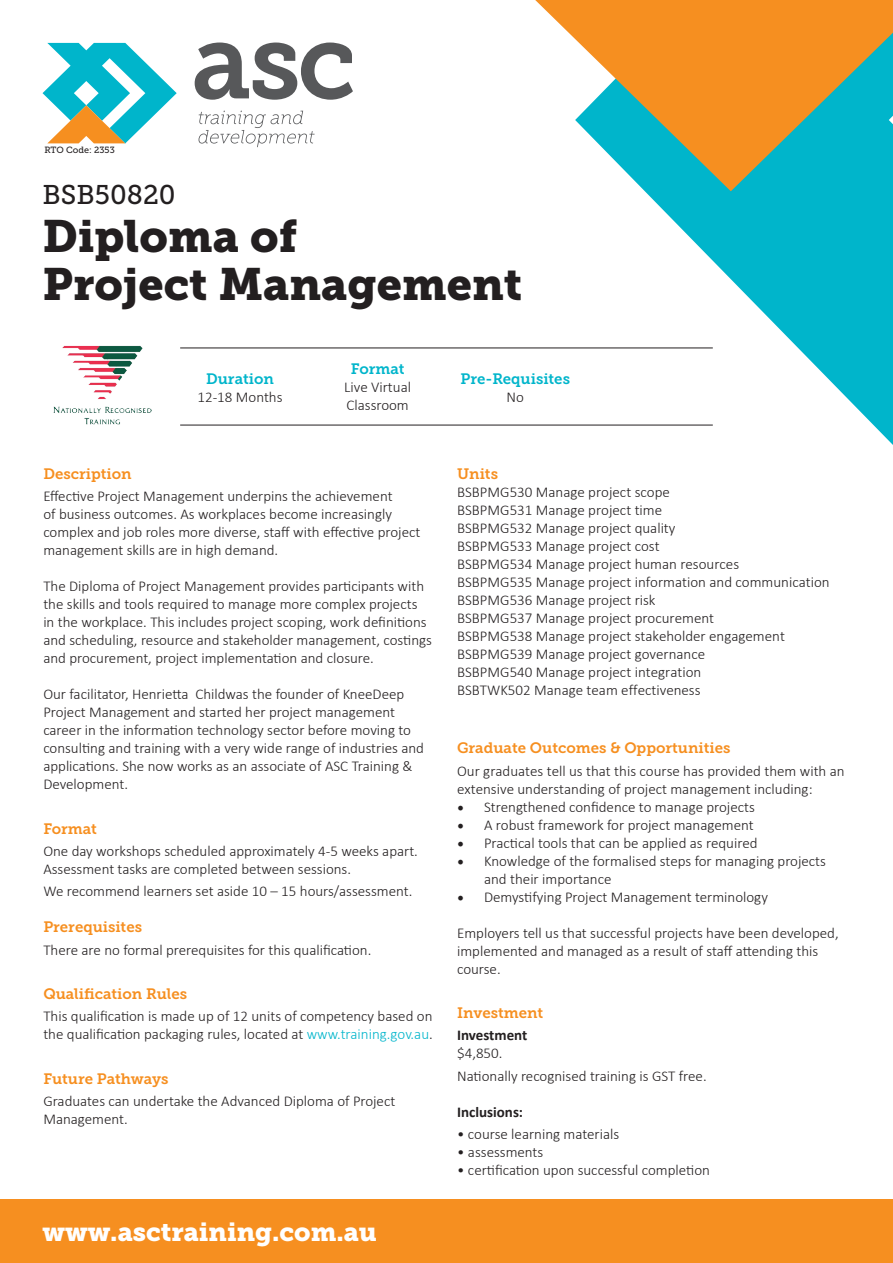
<style>
.page{position:relative;width:893px;height:1263px;background:#fff}
.page>*{position:absolute;margin:0;border:0;box-sizing:border-box;transform-origin:0 0}
.t1{font:45px/48px "Museo Slab 900";color:#231f20}
.t2{font:27px "Museo Slab 500";color:#231f20}
.t3{font:25.95px "Museo Slab 900";color:#fff}
.t4{font:300 15px/18px "Calibri";color:#231f20}
.t5{font:15px "Museo Slab 700";color:#f68f20}
.t6{font:15px "Museo Slab 700";color:#00b5cb}
.t7{font:700 15px "Calibri";color:#231f20}
.t8{font:9px "Museo Slab 500";color:#231f20}
.s1{color:#00b5cb}
.s2{font-family:"Museo Slab 700";font-weight:400;color:#f68f20}
.s3{font-family:"Minion Pro";font-weight:400;font-size:18px}
</style>
<div class="page">
<svg style="left:575px;top:191px;width:318px;height:254px"></svg>
<svg style="left:535px;top:0;width:358px;height:191px;fill:#f68f20"></svg>
<svg style="left:199px;top:111px;width:116px;height:36px"></svg>
<svg style="left:195px;top:43px;width:158px;height:57px"></svg>
<svg style="left:43px;top:43px;width:134px;height:100px"></svg>
<div style="left:0;top:1199px;width:893px;height:64px;background:#f68f20"></div>
<img style="left:53px;top:346px;width:99px;height:79px">
<hr style="left:180px;top:348px;width:533px;height:1px;background:#231f20">
<hr style="left:180px;top:425px;width:533px;height:1px;background:#231f20">
<p class="t8" style="left:44px;top:145px;width:72px">RTO Code: 2353</p>
<p class="t2" style="left:43px;top:179px;width:135px">BSB50820</p>
<p class="t1" style="left:43px;top:212px;width:481px">Diploma of<br>Project Management</p>
<p class="t6" style="left:206px;top:371px;width:69px">Duration</p>
<p class="t4" style="left:197px;top:388px;width:87px">12-18 Months</p>
<p class="t6" style="left:351px;top:360px;width:55px">Format</p>
<p class="t4" style="left:344px;top:378px;width:68px">Live Virtual</p>
<p class="t4" style="left:346px;top:396px;width:64px">Classroom</p>
<p class="t5" style="left:43px;top:465px;width:90px">Description</p>
<p class="t4" style="left:43px;top:487px;width:379px">Effective Project Management underpins the achievement<br>of business outcomes. As workplaces become increasingly complex and job roles more diverse, staff with effective project management skills are in high demand.</p>
<p class="t4" style="left:43px;top:577px;width:390px">The Diploma of Project Management provides participants with the skills and tools required to manage more complex projects in the workplace. This includes project scoping, work definitions and scheduling, resource and stakeholder management, costings and procurement, project implementation and closure.</p>
<p class="t4" style="left:43px;top:685px;width:382px">Our facilitator, Henrietta Childwas the founder of KneeDeep Project Management and started her project management career in the information technology sector before moving to consulting and training with a very wide range of industries and applications. She now works as an associate of ASC Training &amp; Development.</p>
<p class="t5" style="left:43px;top:820px;width:55px">Format</p>
<p class="t4" style="left:43px;top:842px;width:376px">One day workshops scheduled approximately 4-5 weeks apart.</p>
<p class="t4" style="left:43px;top:860px;width:309px">Assessment tasks are completed between sessions.</p>
<p class="t4" style="left:43px;top:882px;width:371px">We recommend learners set aside 10 – 15 hours/assessment.</p>
<p class="t5" style="left:43px;top:919px;width:100px">Prerequisites</p>
<p class="t4" style="left:43px;top:940px;width:329px">There are no formal prerequisites for this qualification.</p>
<p class="t5" style="left:43px;top:985px;width:145px">Qualification Rules</p>
<p class="t4" style="left:43px;top:1007px;width:391px">This qualification is made up of 12 units of competency based on the qualification packaging rules, located at <span class="s1">www.training.gov.au</span>.</p>
<p class="t5" style="left:43px;top:1070px;width:127px">Future Pathways</p>
<p class="t4" style="left:43px;top:1092px;width:354px">Graduates can undertake the Advanced Diploma of Project<br>Management.</p>
<h3 class="t3" style="left:43px;top:1216px;width:336px">www.asctraining.com.au</h3>
<p class="t6" style="left:461px;top:371px;width:111px">Pre-Requisites</p>
<p class="t4" style="left:507px;top:388px;width:19px">No</p>
<p class="t4" style="left:457px;top:465px;width:374px"><span class="s2">Units<br></span>BSBPMG530 Manage project scope<br>BSBPMG531 Manage project time<br>BSBPMG532 Manage project quality<br>BSBPMG533 Manage project cost<br>BSBPMG534 Manage project human resources<br>BSBPMG535 Manage project information and communication BSBPMG536 Manage project risk<br>BSBPMG537 Manage project procurement<br>BSBPMG538 Manage project stakeholder engagement BSBPMG539 Manage project governance<br>BSBPMG540 Manage project integration<br>BSBTWK502 Manage team effectiveness</p>
<p class="t4" style="left:457px;top:737px;width:389px;line-height:22.2px"><span class="s2">Graduate Outcomes &amp; Opportunities<br></span>Our graduates tell us that this course has provided them with an</p>
<p class="t4" style="left:457px;top:779px;width:357px">extensive understanding of project management including:</p>
<p class="t4" style="left:457px;top:797px;width:299px"><span class="s3">•</span> Strengthened confidence to manage projects</p>
<p class="t4" style="left:457px;top:815px;width:298px"><span class="s3">•</span> A robust framework for project management</p>
<p class="t4" style="left:457px;top:833px;width:302px"><span class="s3">•</span> Practical tools that can be applied as required</p>
<p class="t4" style="left:484px;top:851px;width:343px;text-indent:-27px"><span class="s3">•</span> Knowledge of the formalised steps for managing projects and their importance</p>
<p class="t4" style="left:457px;top:887px;width:312px"><span class="s3">•</span> Demystifying Project Management terminology</p>
<p class="t4" style="left:457px;top:923px;width:383px">Employers tell us that successful projects have been developed, implemented and managed as a result of staff attending this course.</p>
<p class="t5" style="left:457px;top:1004px;width:88px">Investment</p>
<p class="t7" style="left:457px;top:1025px;width:72px">Investment</p>
<p class="t4" style="left:457px;top:1044px;width:47px">$4,850.</p>
<p class="t4" style="left:457px;top:1066px;width:251px">Nationally recognised training is GST free.</p>
<p class="t7" style="left:457px;top:1101px;width:67px">Inclusions:</p>
<p class="t4" style="left:457px;top:1125px;width:164px">• course learning materials</p>
<p class="t4" style="left:457px;top:1143px;width:88px">• assessments</p>
<p class="t4" style="left:457px;top:1161px;width:254px">• certification upon successful completion</p>
</div>
